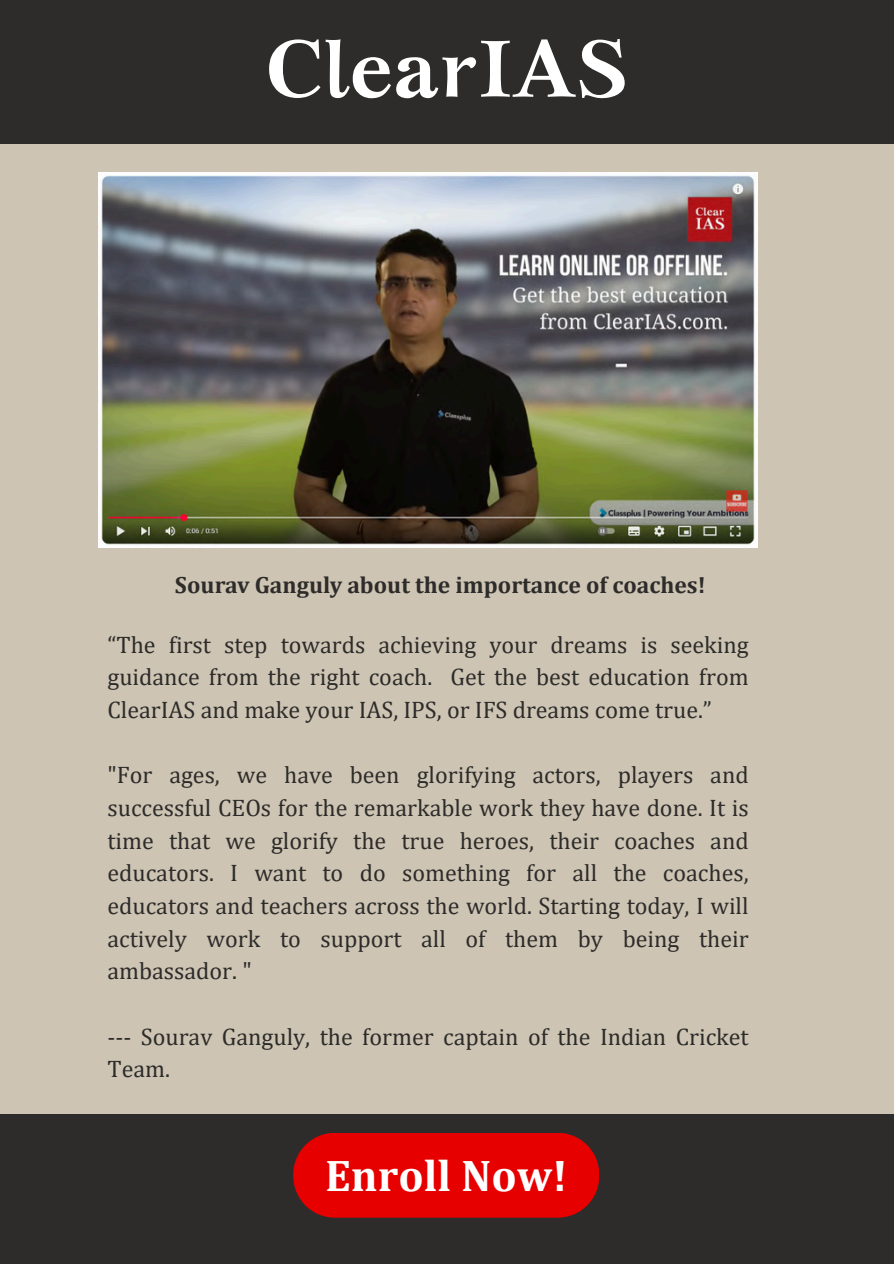
<style>
.page{position:relative;width:894px;height:1264px;background:#fff}
.page>*{position:absolute;margin:0;border:0;box-sizing:border-box;transform-origin:0 0}
.t1{font:700 81.15px "GFS Artemisia";color:#fff}
.t2{font:700 44.55px "Cambria";color:#fff}
.t3{font:24px/32.7px "Cambria";color:#2d2c2a;text-align:justify}
.t4{font:700 23.55px "Cambria";color:#2d2c2a}
</style>
<div class="page">
<div style="left:0;top:0;width:893px;height:1263px;background:#cdc4b3"></div>
<div style="left:0;top:0;width:893px;height:143px;background:#2d2c2a"></div>
<div style="left:0;top:1114px;width:893px;height:149px;background:#2d2c2a"></div>
<div style="left:293px;top:1133px;width:306px;height:84px;background:#e60000"></div>
<img style="left:99px;top:172px;width:658px;height:375px">
<h1 class="t1" style="left:265px;top:39px;width:364px">ClearIAS</h1>
<p class="t4" style="left:175px;top:570px;width:532px">Sourav Ganguly about the importance of coaches!</p>
<p class="t3" style="left:107px;top:627px;width:642px">“The first step towards achieving your dreams is seeking guidance from the right coach. Get the best education from ClearIAS and make your IAS, IPS, or IFS dreams come true.”</p>
<h3 class="t3" style="left:107px;top:758px;width:642px">"For ages, we have been glorifying actors, players and successful CEOs for the remarkable work they have done. It is time that we glorify the true heroes, their coaches and educators. I want to do something for all the coaches, educators and teachers across the world. Starting today, I will actively work to support all of them by being their ambassador. "</h3>
<p class="t3" style="left:107px;top:1019px;width:642px">--- Sourav Ganguly, the former captain of the Indian Cricket<br>Team.</p>
<p class="t2" style="left:325px;top:1148px;width:243px">Enroll Now!</p>
</div>
